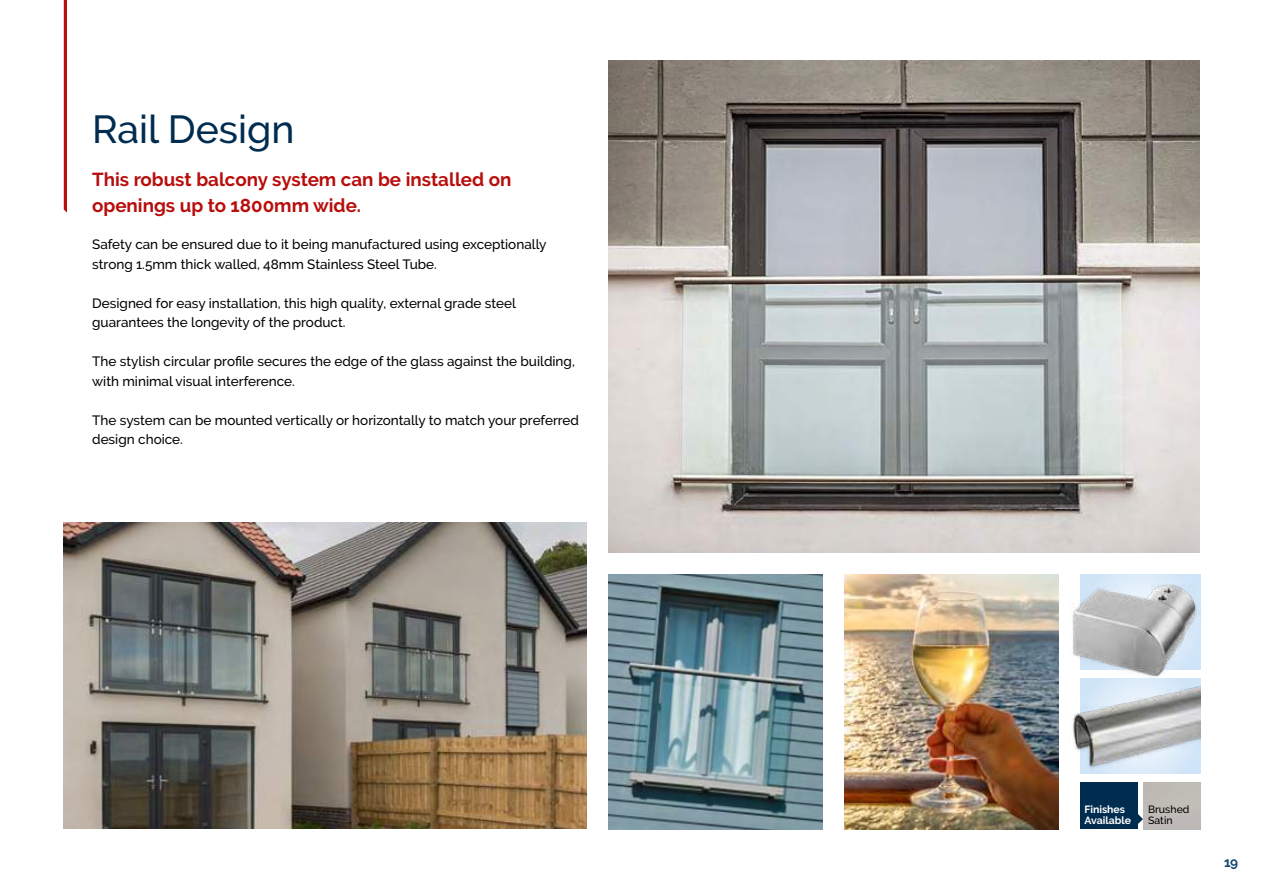
<style>
.page{position:relative;width:1263px;height:893px;background:#fff}
.page>*{position:absolute;margin:0;border:0;box-sizing:border-box;transform-origin:0 0}
.t1{font:500 39px "Raleway";color:#002c50}
.t2{font:700 18.75px/25.5px "Raleway";color:#b70e0c}
.t3{font:500 13.5px/19.5px "Raleway";color:#000}
.t4{font:700 13.5px "Raleway";color:#164a6f}
.t5{font:700 10.5px/10.5px "Raleway";color:#fff}
.t6{font:500 10.5px/10.5px "Raleway";color:#000}
</style>
<div class="page">
<img style="left:1072px;top:549px;width:129px;height:144px">
<img style="left:1072px;top:642px;width:128px;height:132px">
<svg style="left:64px;top:0;width:3px;height:213px"></svg>
<img style="left:64px;top:523px;width:523px;height:306px">
<img style="left:608px;top:60px;width:591px;height:493px">
<img style="left:608px;top:574px;width:215px;height:255px">
<img style="left:844px;top:574px;width:215px;height:255px">
<div style="left:1080px;top:782px;width:57px;height:47px;background:#002c50"></div>
<svg style="left:1137px;top:810px;width:6px;height:18px"></svg>
<h1 class="t1" style="left:92px;top:107px;width:204px">Rail Design</h1>
<h2 class="t2" style="left:92px;top:167px;width:421px">This robust balcony system can be installed on openings up to 1800mm wide.</h2>
<p class="t3" style="left:92px;top:235px;width:456px">Safety can be ensured due to it being manufactured using exceptionally strong 1.5mm thick walled, 48mm Stainless Steel Tube.</p>
<p class="t3" style="left:92px;top:293px;width:425px">Designed for easy installation, this high quality, external grade steel guarantees the longevity of the product.</p>
<p class="t3" style="left:92px;top:352px;width:484px">The stylish circular profile secures the edge of the glass against the building, with minimal visual interference.</p>
<p class="t3" style="left:92px;top:410px;width:488px">The system can be mounted vertically or horizontally to match your preferred design choice.</p>
<p class="t5" style="left:1084px;top:804px;width:48px">Finishes<br>Available</p>
<p class="t6" style="left:1148px;top:804px;width:43px">Brushed<br>Satin</p>
<p class="t4" style="left:1224px;top:855px;width:15px">19</p>
</div>
